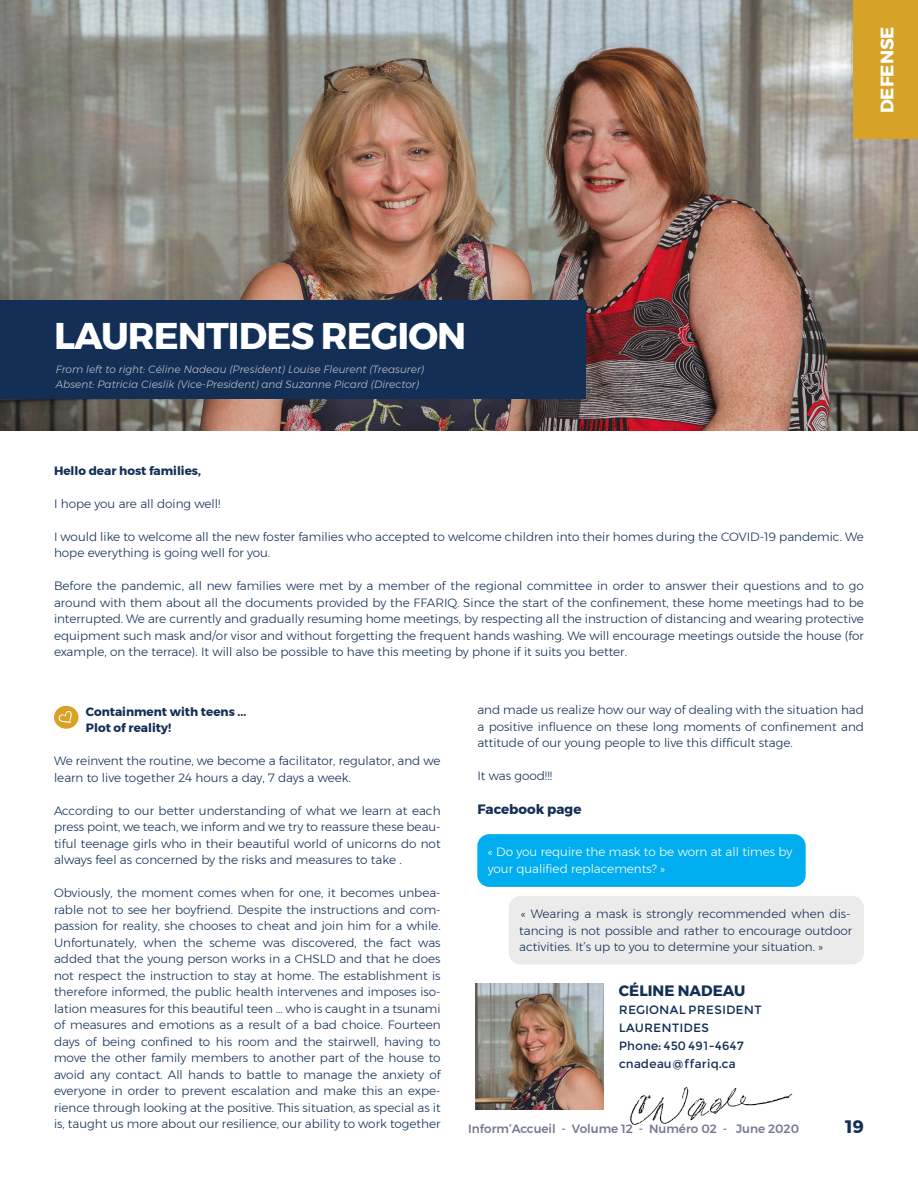
<style>
.page{position:relative;width:918px;height:1188px;background:#fff}
.page>*{position:absolute;margin:0;border:0;box-sizing:border-box;transform-origin:0 0}
.t1{font:700 37.05px "Montserrat";letter-spacing:-.025em;color:#fff}
.t2{font:700 18px "Montserrat";color:#fff}
.t3{font:700 18px "Montserrat";color:#132f55}
.t4{font:700 15px "Montserrat";color:#132f55}
.t5{font:700 13.5px "Montserrat";color:#132f55}
.t6{font:300 12px/16.5px "Montserrat";color:#132f55;text-align:justify}
.t7{font:300 12px/16.5px "Montserrat";color:#fff}
.t8{font:12px/18px "Montserrat";color:#132f55}
.t9{font:700 12px/16.5px "Montserrat";color:#132f55}
.t10{font:500 12px "Montserrat";color:#757993}
.t11{font:italic 300 10.5px/15px "Montserrat";color:#bcbecb}
</style>
<div class="page">
<img style="left:475px;top:983px;width:128px;height:127px">
<img style="left:0;top:0;width:918px;height:430px">
<img style="left:630px;top:1086px;width:163px;height:39px">
<div style="left:483px;top:839px;width:317px;height:43px;background:#00aeef;border-radius:7px"></div>
<div style="left:477px;top:834px;width:329px;height:53px;border:10px solid #00aeef;border-radius:7px"></div>
<div style="left:514px;top:901px;width:345px;height:58px;background:#ebebeb;border-radius:7px"></div>
<div style="left:509px;top:896px;width:355px;height:68px;border:10px solid #ebebeb;border-radius:7px"></div>
<div style="left:54px;top:706px;width:25px;height:23px;background:#d6a227;border-radius:50%"></div>
<svg style="left:59px;top:711px;width:13px;height:12px"></svg>
<div style="left:853px;top:0;width:65px;height:138px;background:#d6a227"></div>
<div style="left:0;top:301px;width:585px;height:98px;background:#132f55"></div>
<h2 class="t2" style="left:873px;top:113px;width:88px;rotate:-90deg">DEFENSE</h2>
<h1 class="t1" style="left:54px;top:306px;width:414px">LAURENTIDES REGION</h1>
<p class="t11" style="left:56px;top:361px;width:370px">From left to right: Céline Nadeau (President) Louise Fleurent (Treasurer)<br>Absent: Patricia Cieslik (Vice-President) and Suzanne Picard (Director)</p>
<p class="t9" style="left:54px;top:463px;width:149px">Hello dear host families,</p>
<p class="t6" style="left:54px;top:495px;width:168px">I hope you are all doing well!</p>
<p class="t6" style="left:54px;top:528px;width:811px">I would like to welcome all the new foster families who accepted to welcome children into their homes during the COVID-19 pandemic. We hope everything is going well for you.</p>
<p class="t6" style="left:54px;top:578px;width:812px">Before the pandemic, all new families were met by a member of the regional committee in order to answer their questions and to go around with them about all the documents provided by the FFARIQ. Since the start of the confinement, these home meetings had to be interrupted. We are currently and gradually resuming home meetings, by respecting all the instruction of distancing and wearing protective equipment such mask and/or visor and without forgetting the frequent hands washing. We will encourage meetings outside the house (for example, on the terrace). It will also be possible to have this meeting by phone if it suits you better.</p>
<p class="t9" style="left:86px;top:703px;width:162px">Containment with teens ...<br>Plot of reality!</p>
<p class="t6" style="left:54px;top:753px;width:388px">We reinvent the routine, we become a facilitator, regulator, and we learn to live together 24 hours a day, 7 days a week.</p>
<p class="t6" style="left:54px;top:802px;width:388px">According to our better understanding of what we learn at each press point, we teach, we inform and we try to reassure these beau&shy;tiful teenage girls who in their beautiful world of unicorns do not always feel as concerned by the risks and measures to take .</p>
<p class="t6" style="left:54px;top:885px;width:388px">Obviously, the moment comes when for one, it becomes unbea&shy;rable not to see her boyfriend. Despite the instructions and com&shy;passion for reality, she chooses to cheat and join him for a while.<br>Unfortunately, when the scheme was discovered, the fact was added that the young person works in a CHSLD and that he does not respect the instruction to stay at home. The establishment is therefore informed, the public health intervenes and imposes iso&shy;lation measures for this beautiful teen ... who is caught in a tsunami of measures and emotions as a result of a bad choice. Fourteen days of being confined to his room and the stairwell, having to move the other family members to another part of the house to avoid any contact. All hands to battle to manage the anxiety of everyone in order to prevent escalation and make this an expe&shy;rience through looking at the positive. This situation, as special as it is, taught us more about our resilience, our ability to work together</p>
<p class="t6" style="left:477px;top:701px;width:388px">and made us realize how our way of dealing with the situation had a positive influence on these long moments of confinement and attitude of our young people to live this difficult stage.</p>
<p class="t6" style="left:477px;top:767px;width:76px">It was good!!!</p>
<p class="t5" style="left:477px;top:798px;width:106px">Facebook page</p>
<p class="t7" style="left:488px;top:844px;width:306px">« Do you require the mask to be worn at all times by your qualified replacements? »</p>
<p class="t6" style="left:519px;top:905px;width:335px;text-align:left">« Wearing a mask is strongly recommended when dis&shy;tancing is not possible and rather to encourage outdoor activities. It’s up to you to determine your situation. »</p>
<p class="t4" style="left:619px;top:979px;width:128px">CÉLINE NADEAU</p>
<p class="t8" style="left:619px;top:1001px;width:145px">REGIONAL PRESIDENT<br>LAURENTIDES<br>Phone: 450 491-4647 cnadeau@ffariq.ca</p>
<p class="t10" style="left:468px;top:1119px;width:332px">Inform’Accueil - Volume 12 - Numéro 02 - June 2020</p>
<h2 class="t3" style="left:845px;top:1112px;width:20px">19</h2>
</div>
